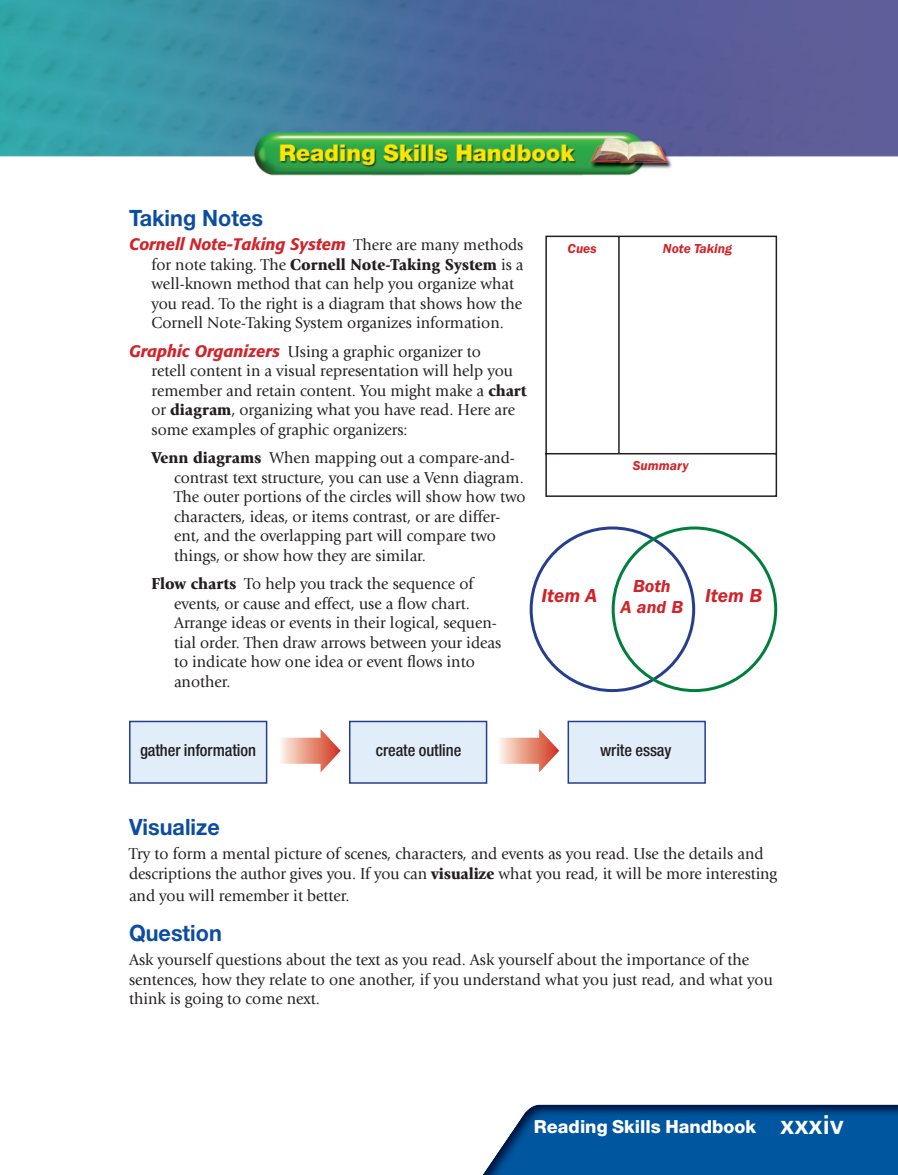
<style>
.page{position:relative;width:898px;height:1175px;background:#fff}
.page>*{position:absolute;margin:0;border:0;box-sizing:border-box;transform-origin:0 0}
.t1{font:700 22.5px "Helvetica Neue LT Std";color:#0d4da1;scale:.96 1}
.t2{font:italic 600 19.5px "ITC Franklin Gothic Std";color:#d1232a}
.t3{font:800 18px "Helvetica Neue LT Std";color:#fff}
.t4{font:italic 600 18px/21px "ITC Franklin Gothic Std";color:#d1232a;text-align:center}
.t5{font:16.5px/19.5px "Giovanni Std";color:#231f20;scale:.96 1}
.t6{font:500 condensed 16.5px "Helvetica Neue LT Std";letter-spacing:-.005em;color:#231f20}
.t7{font:italic 600 13.5px "ITC Franklin Gothic Std";color:#d1232a}
.s1{font-family:"Formata OTF Md";font-style:italic;color:#d1232a}
.s2{font-weight:900}
.s3{font-family:"Frutiger LT Std";font-weight:700;font-size:25.5px}
</style>
<div class="page">
<img style="left:0;top:0;width:898px;height:176px">
<img style="left:483px;top:1104px;width:415px;height:70px">
<div style="left:530px;top:526px;width:165px;height:166px;border:3px solid #253f8e;border-radius:50%"></div>
<div style="left:612px;top:526px;width:165px;height:166px;border:3px solid #007f3c;border-radius:50%"></div>
<div style="left:130px;top:721px;width:137px;height:62px;background:#e1edf8"></div>
<div style="left:129px;top:720px;width:138px;height:63px;border:2px solid #253f8e"></div>
<div style="left:350px;top:721px;width:136px;height:62px;background:#e1edf8"></div>
<div style="left:349px;top:720px;width:138px;height:63px;border:2px solid #253f8e"></div>
<div style="left:568px;top:721px;width:137px;height:62px;background:#e1edf8"></div>
<div style="left:567px;top:720px;width:139px;height:63px;border:2px solid #253f8e"></div>
<svg style="left:280px;top:729px;width:61px;height:43px"></svg>
<svg style="left:499px;top:729px;width:60px;height:43px"></svg>
<svg style="left:545px;top:235px;width:233px;height:262px"></svg>
<p class="t1" style="left:129px;top:210px;width:141px">Taking Notes</p>
<p class="t5" style="left:152px;top:236px;width:389px;text-indent:-23px"><span class="s1">Cornell Note-Taking System</span> There are many methods for note taking. The <span class="s2">Cornell Note-Taking System</span> is a well-known method that can help you organize what you read. To the right is a diagram that shows how the Cornell Note-Taking System organizes information.</p>
<p class="t5" style="left:151px;top:343px;width:392px;text-indent:-22px"><span class="s1">Graphic Organizers</span> Using a graphic organizer to<br>retell content in a visual representation will help you remember and retain content. You might make a <span class="s2">chart </span>or <span class="s2">diagram</span>, organizing what you have read. Here are some examples of graphic organizers:</p>
<p class="t5" style="left:174px;top:449px;width:368px;text-indent:-23px"><span class="s2">Venn diagrams</span> When mapping out a compare-and&shy;contrast text structure, you can use a Venn diagram.<br>The outer portions of the circles will show how two characters, ideas, or items contrast, or are differ&shy;ent, and the overlapping part will compare two things, or show how they are similar.</p>
<p class="t5" style="left:174px;top:575px;width:342px;text-indent:-22px"><span class="s2">Flow charts</span> To help you track the sequence of events, or cause and effect, use a flow chart.<br>Arrange ideas or events in their logical, sequen&shy;tial order. Then draw arrows between your ideas to indicate how one idea or event flows into another.</p>
<p class="t7" style="left:567px;top:243px;width:31px">Cues</p>
<p class="t7" style="left:663px;top:243px;width:71px">Note Taking</p>
<p class="t7" style="left:633px;top:460px;width:57px">Summary</p>
<p class="t2" style="left:542px;top:587px;width:57px">Item A</p>
<p class="t4" style="left:620px;top:576px;width:64px">Both<br>A and B</p>
<p class="t2" style="left:705px;top:587px;width:59px">Item B</p>
<p class="t6" style="left:140px;top:744px;width:118px">gather information</p>
<p class="t6" style="left:376px;top:744px;width:87px">create outline</p>
<p class="t6" style="left:600px;top:744px;width:73px">write essay</p>
<p class="t1" style="left:129px;top:819px;width:96px">Visualize</p>
<p class="t5" style="left:129px;top:845px;width:677px">Try to form a mental picture of scenes, characters, and events as you read. Use the details and descriptions the author gives you. If you can <span class="s2">visualize</span> what you read, it will be more interesting</p>
<p class="t5" style="left:129px;top:887px;width:231px">and you will remember it better.</p>
<p class="t1" style="left:129px;top:925px;width:98px">Question</p>
<p class="t5" style="left:129px;top:951px;width:672px">Ask yourself questions about the text as you read. Ask yourself about the importance of the sentences, how they relate to one another, if you understand what you just read, and what you think is going to come next.</p>
<p class="t3" style="left:534px;top:1120px;width:311px">Reading Skills Handbook <span class="s3">xxxiv</span></p>
</div>
